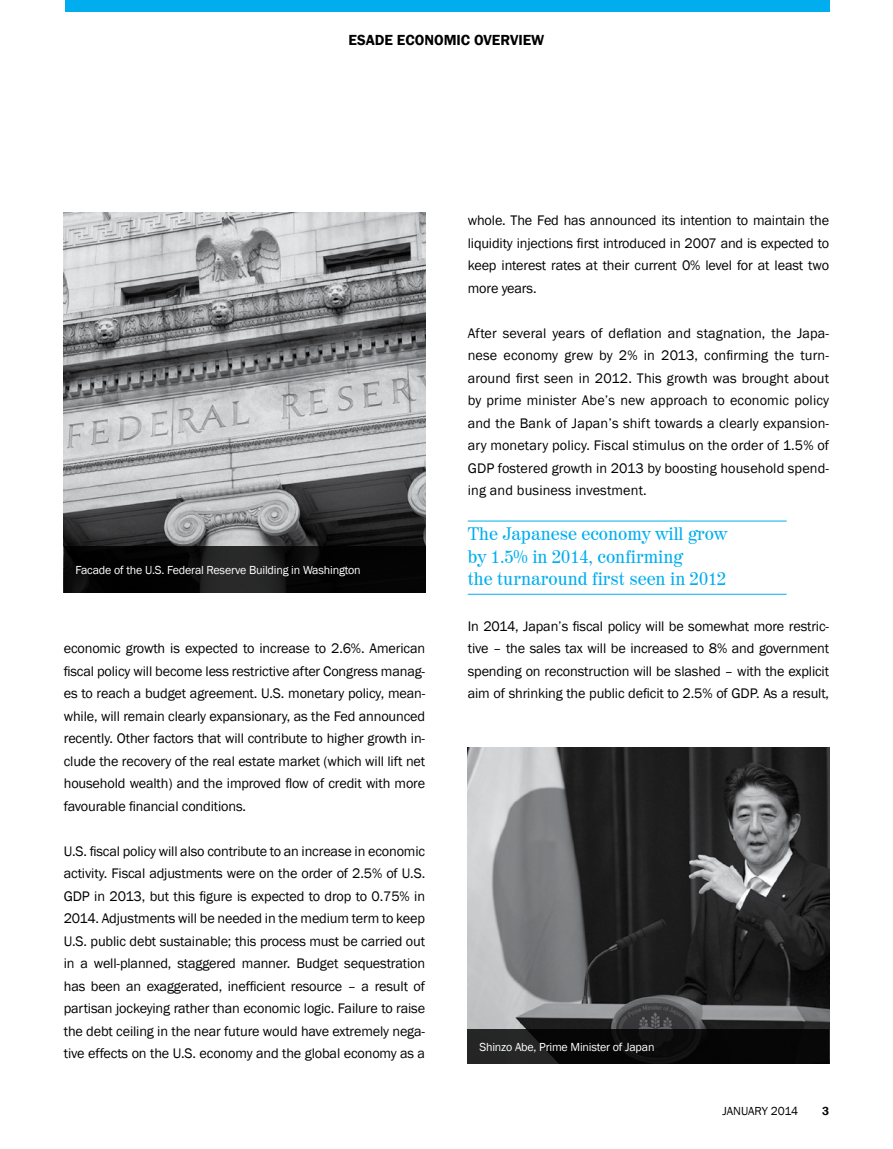
<style>
.page{position:relative;width:893px;height:1149px;background:#fff}
.page>*{position:absolute;margin:0;border:0;box-sizing:border-box;transform-origin:0 0}
.t1{font:18px/22.5px "Century 725 BT";color:#00aeef}
.t2{font:600 15px "Franklin Gothic";color:#000}
.t3{font:14.25px/22.5px "Franklin Gothic";letter-spacing:-.01em;color:#000;text-align:justify}
.t4{font:12px "Franklin Gothic";letter-spacing:-.015em;color:#fff}
.t5{font:12px "Franklin Gothic";letter-spacing:-.015em;color:#000}
.t6{font:600 12px "Franklin Gothic";color:#000}
</style>
<div class="page">
<div style="left:65px;top:0;width:764px;height:12px;background:#00aeef"></div>
<hr style="left:468px;top:520px;width:319px;height:1px;background:#00aeef">
<hr style="left:468px;top:593px;width:319px;height:1px;background:#00aeef">
<img style="left:64px;top:213px;width:361px;height:332px">
<svg style="left:64px;top:545px;width:361px;height:47px;background:#0c0c0d"></svg>
<img style="left:468px;top:747px;width:361px;height:282px">
<svg style="left:468px;top:1029px;width:361px;height:34px;background:#0e0e0e"></svg>
<p class="t2" style="left:349px;top:31px;width:197px">ESADE ECONOMIC OVERVIEW</p>
<p class="t4" style="left:75px;top:562px;width:287px">Facade of the U.S. Federal Reserve Building in Washington</p>
<p class="t3" style="left:64px;top:637px;width:363px">economic growth is expected to increase to 2.6%. American fiscal policy will become less restrictive after Congress manag&shy;es to reach a budget agreement. U.S. monetary policy, mean&shy;while, will remain clearly expansionary, as the Fed announced recently. Other factors that will contribute to higher growth in&shy;clude the recovery of the real estate market (which will lift net household wealth) and the improved flow of credit with more favourable financial conditions.</p>
<p class="t3" style="left:64px;top:839px;width:363px">U.S. fiscal policy will also contribute to an increase in economic activity. Fiscal adjustments were on the order of 2.5% of U.S.<br>GDP in 2013, but this figure is expected to drop to 0.75% in 2014. Adjustments will be needed in the medium term to keep U.S. public debt sustainable; this process must be carried out in a well-planned, staggered manner. Budget sequestration has been an exaggerated, inefficient resource – a result of partisan jockeying rather than economic logic. Failure to raise the debt ceiling in the near future would have extremely nega&shy;tive effects on the U.S. economy and the global economy as a</p>
<p class="t3" style="left:468px;top:209px;width:363px">whole. The Fed has announced its intention to maintain the liquidity injections first introduced in 2007 and is expected to keep interest rates at their current 0% level for at least two more years.</p>
<p class="t3" style="left:468px;top:322px;width:363px">After several years of deflation and stagnation, the Japa&shy;nese economy grew by 2% in 2013, confirming the turn&shy;around first seen in 2012. This growth was brought about by prime minister Abe’s new approach to economic policy and the Bank of Japan’s shift towards a clearly expansion&shy;ary monetary policy. Fiscal stimulus on the order of 1.5% of GDP fostered growth in 2013 by boosting household spend&shy;ing and business investment.</p>
<p class="t1" style="left:468px;top:522px;width:261px">The Japanese economy will grow by 1.5% in 2014, confirming<br>the turnaround first seen in 2012</p>
<p class="t3" style="left:468px;top:614px;width:363px">In 2014, Japan’s fiscal policy will be somewhat more restric&shy;tive – the sales tax will be increased to 8% and government spending on reconstruction will be slashed – with the explicit aim of shrinking the public deficit to 2.5% of GDP. As a result,</p>
<p class="t4" style="left:479px;top:1039px;width:177px">Shinzo Abe, Prime Minister of Japan</p>
<p class="t5" style="left:722px;top:1102px;width:77px">JANUARY 2014</p>
<p class="t6" style="left:822px;top:1102px;width:9px">3</p>
</div>
